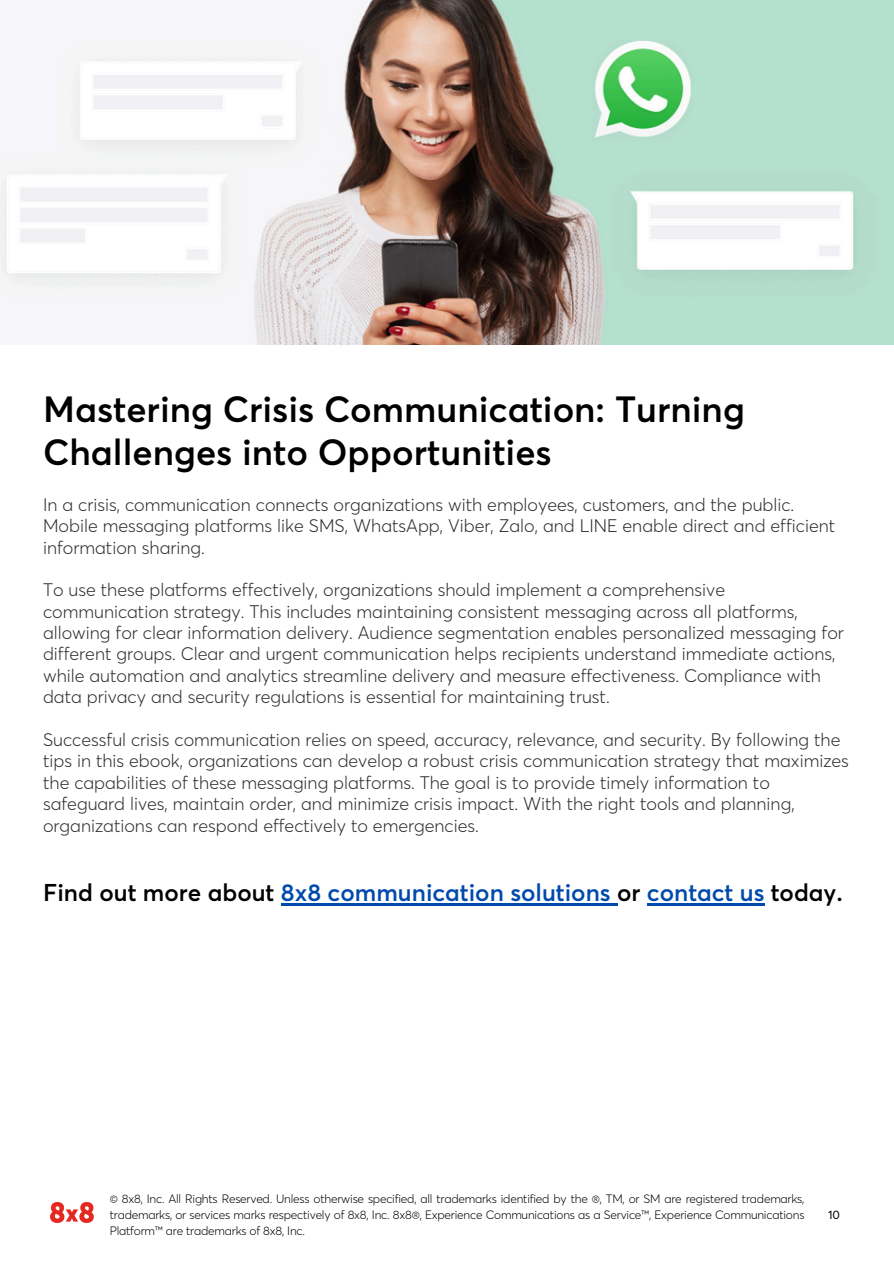
<style>
.page{position:relative;width:894px;height:1264px;background:#fff}
.page>*{position:absolute;margin:0;border:0;box-sizing:border-box;transform-origin:0 0}
.t1{font:600 36px/42.8px "Averta";color:#000}
.t2{font:600 24px "Averta";color:#004aad}
.t3{font:300 18px/21.3px "Averta";color:#2b2c30}
.t4{font:300 12px/16px "Averta";letter-spacing:-.015em;color:#000;text-align:justify}
.t5{font:12px "Averta";color:#000}
.s1{color:#000}
</style>
<div class="page">
<img style="left:0;top:0;width:893px;height:344px">
<hr style="left:281px;top:903px;width:336px;height:2px;background:#004aad">
<svg style="left:647px;top:903px;width:12px;height:2px"></svg>
<hr style="left:659px;top:903px;width:105px;height:2px;background:#004aad">
<img style="left:50px;top:1202px;width:43px;height:20px">
<h1 class="t1" style="left:43px;top:387px;width:703px">Mastering Crisis Communication: Turning<br>Challenges into Opportunities</h1>
<h3 class="t3" style="left:43px;top:493px;width:793px">In a crisis, communication connects organizations with employees, customers, and the public.<br>Mobile messaging platforms like SMS, WhatsApp, Viber, Zalo, and LINE enable direct and efficient information sharing.</h3>
<h3 class="t3" style="left:43px;top:579px;width:802px">To use these platforms effectively, organizations should implement a comprehensive communication strategy. This includes maintaining consistent messaging across all platforms, allowing for clear information delivery. Audience segmentation enables personalized messaging for different groups. Clear and urgent communication helps recipients understand immediate actions, while automation and analytics streamline delivery and measure effectiveness. Compliance with data privacy and security regulations is essential for maintaining trust.</h3>
<h3 class="t3" style="left:43px;top:729px;width:807px">Successful crisis communication relies on speed, accuracy, relevance, and security. By following the tips in this ebook, organizations can develop a robust crisis communication strategy that maximizes the capabilities of these messaging platforms. The goal is to provide timely information to safeguard lives, maintain order, and minimize crisis impact. With the right tools and planning, organizations can respond effectively to emergencies.</h3>
<p class="t2" style="left:43px;top:877px;width:801px"><span class="s1">Find out more about</span> 8x8 communication solutions <span class="s1">or</span> contact us <span class="s1">today.</span></p>
<p class="t4" style="left:110px;top:1190px;width:696px">© 8x8, Inc. All Rights Reserved. Unless otherwise specified, all trademarks identified by the ®, TM, or SM are registered trademarks, trademarks, or services marks respectively of 8x8, Inc. 8x8®, Experience Communications as a Service™, Experience Communications Platform™ are trademarks of 8x8, Inc.</p>
<h2 class="t5" style="left:827px;top:1206px;width:13px">10</h2>
</div>
